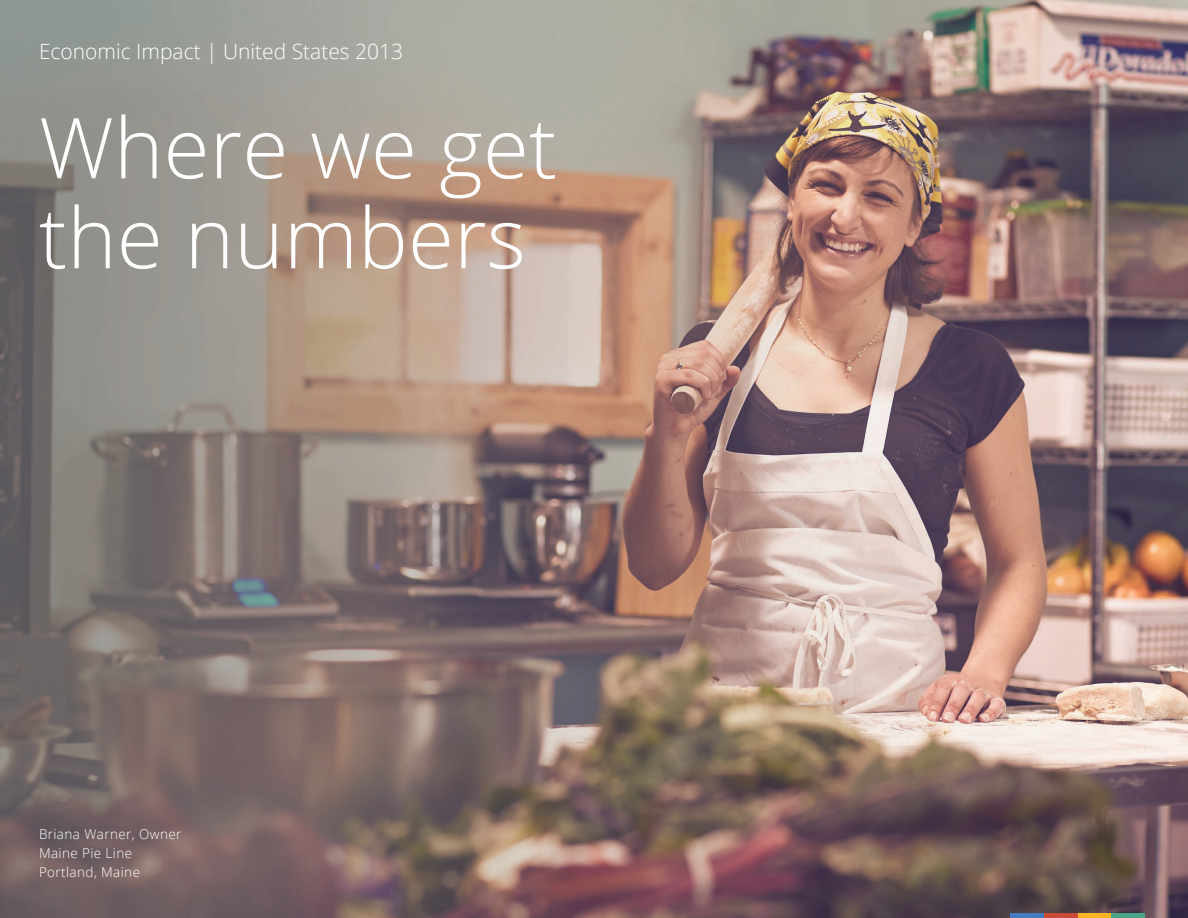
<style>
.page{position:relative;width:1188px;height:918px;background:#fff}
.page>*{position:absolute;margin:0;border:0;box-sizing:border-box;transform-origin:0 0}
.t1{font:300 84px/90px "Open Sans";color:#fff}
.t2{font:300 21px "Open Sans";color:#fff}
.t3{font:300 13.5px/19.5px "Open Sans";letter-spacing:.03em;color:#fff}
.t4{font:9px "Open Sans";color:#fff}
</style>
<div class="page">
<img style="left:0;top:0;width:1188px;height:918px">
<hr style="left:1078px;top:914px;width:34px;height:4px;background:#fcb423">
<hr style="left:1044px;top:914px;width:34px;height:4px;background:#c94a37">
<hr style="left:1010px;top:914px;width:34px;height:4px;background:#457bbf">
<hr style="left:1112px;top:914px;width:33px;height:4px;background:#4aa586">
<h2 class="t2" style="left:39px;top:37px;width:366px">Economic Impact | United States 2013</h2>
<h1 class="t1" style="left:39px;top:101px;width:520px">Where we get the numbers</h1>
<p class="t3" style="left:39px;top:823px;width:144px">Briana Warner, Owner<br>Maine Pie Line<br>Portland, Maine</p>
<p class="t4" style="left:40px;top:868px;width:7px">5</p>
</div>
